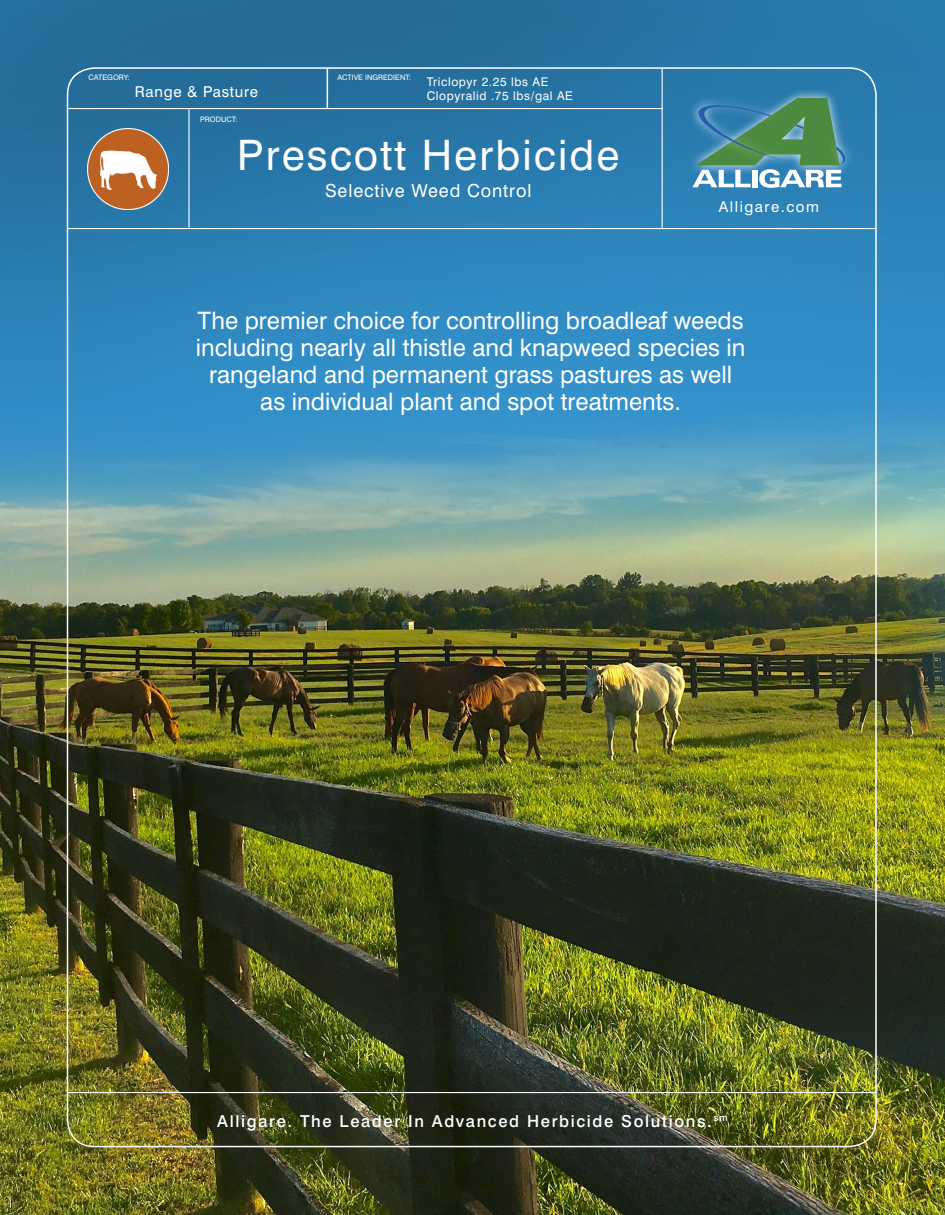
<style>
.page{position:relative;width:945px;height:1215px;background:#fff}
.page>*{position:absolute;margin:0;border:0;box-sizing:border-box;transform-origin:0 0}
.t1{font:42px "Swiss 721 BT";letter-spacing:.05em;color:#fff}
.t2{font:24px "Swiss 721 BT";color:#fff}
.t3{font:18px "Swiss 721 BT";letter-spacing:.05em;color:#fff}
.t4{font:500 16.5px "Swiss 721 BT";letter-spacing:.1em;color:#fff}
.t5{font:15px "Swiss 721 BT";letter-spacing:.05em;color:#fff}
.t6{font:15px "Swiss 721 BT";letter-spacing:.1em;color:#fff}
.t7{font:12px "Swiss 721 BT";letter-spacing:.05em;color:#fff}
.t8{font:7.5px "Swiss 721 BT";color:#fff}
</style>
<div class="page">
<img style="left:0;top:0;width:945px;height:1215px">
<hr style="left:662px;top:68px;width:1px;height:160px;background:#fff">
<hr style="left:67px;top:228px;width:810px;height:1px;background:#fff">
<hr style="left:68px;top:108px;width:595px;height:1px;background:#fff">
<div style="left:687px;top:88px;width:162px;height:87px;background:#fff;opacity:.9"></div>
<div style="left:689px;top:95px;width:107px;height:75px;background:#287aac"></div>
<div style="left:827px;top:138px;width:28px;height:35px;background:#fff;opacity:.9"></div>
<svg style="left:692px;top:98px;width:154px;height:90px"></svg>
<hr style="left:327px;top:68px;width:1px;height:41px;background:#fff">
<hr style="left:188px;top:109px;width:2px;height:119px;background:#fff">
<hr style="left:67px;top:1092px;width:810px;height:1px;background:#fff">
<img style="left:88px;top:128px;width:81px;height:81px">
<p class="t8" style="left:88px;top:73px;width:43px">CATEGORY:</p>
<p class="t8" style="left:337px;top:73px;width:75px">ACTIVE INGREDIENT:</p>
<p class="t8" style="left:200px;top:114px;width:39px">PRODUCT:</p>
<p class="t5" style="left:135px;top:82px;width:125px">Range &amp; Pasture</p>
<p class="t7" style="left:427px;top:74px;width:123px">Triclopyr 2.25 lbs AE</p>
<p class="t7" style="left:427px;top:89px;width:148px">Clopyralid .75 lbs/gal AE</p>
<p class="t1" style="left:237px;top:130px;width:384px">Prescott Herbicide</p>
<p class="t3" style="left:325px;top:180px;width:208px">Selective Weed Control</p>
<p class="t6" style="left:719px;top:197px;width:101px">Alligare.com</p>
<p class="t2" style="left:198px;top:306px;width:548px">The premier choice for controlling broadleaf weeds</p>
<p class="t2" style="left:196px;top:333px;width:551px">including nearly all thistle and knapweed species in</p>
<p class="t2" style="left:209px;top:360px;width:525px">rangeland and permanent grass pastures as well</p>
<p class="t2" style="left:260px;top:387px;width:422px">as individual plant and spot treatments.</p>
<p class="t4" style="left:217px;top:1111px;width:512px">Alligare. The Leader In Advanced Herbicide Solutions.<sup>sm</sup></p>
</div>
